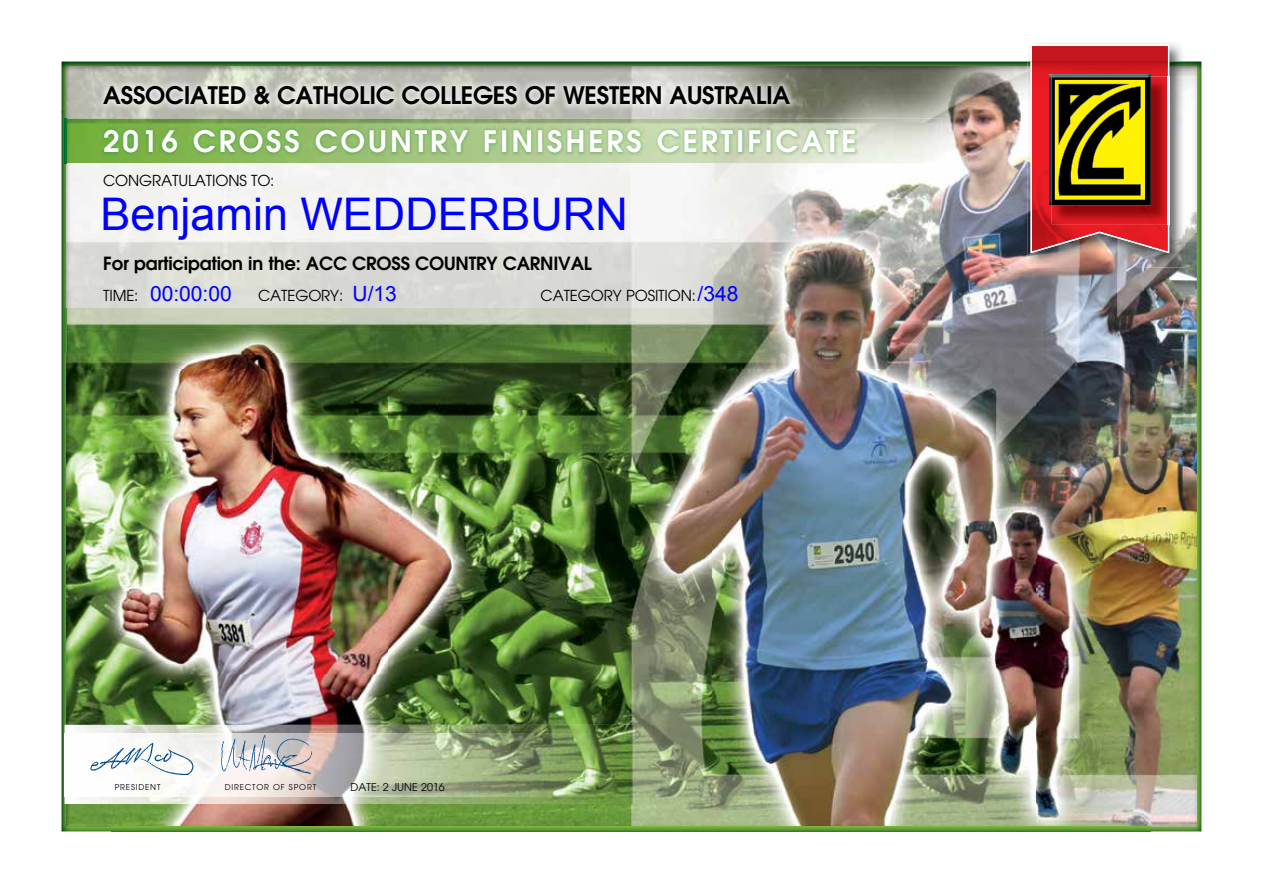
<style>
.page{position:relative;width:1263px;height:893px;background:#fff}
.page>*{position:absolute;margin:0;border:0;box-sizing:border-box;transform-origin:0 0}
.t1{font:45px "Arial";color:#00f}
.t2{font:600 29.4px "Avant Garde";letter-spacing:.1em;color:#fff}
.t3{font:600 24px "Avant Garde";letter-spacing:-.01em;color:#000}
.t4{font:21px "Arial";color:#00f}
.t5{font:600 18px "Avant Garde";letter-spacing:-.01em;color:#000}
.t6{font:15px "Avant Garde";letter-spacing:-.01em;color:#000}
.t7{font:10.65px "Avant Garde";color:#000}
.t8{font:7.95px "Avant Garde";letter-spacing:.1em;color:#000}
</style>
<div class="page">
<img style="left:113px;top:113px;width:922px;height:612px">
<img style="left:1144px;top:267px;width:5px;height:560px">
<img style="left:1035px;top:267px;width:109px;height:560px">
<img style="left:605px;top:725px;width:431px;height:102px">
<img style="left:113px;top:804px;width:492px;height:23px">
<img style="left:62px;top:62px;width:965px;height:51px">
<img style="left:1149px;top:62px;width:52px;height:769px">
<img style="left:62px;top:111px;width:51px;height:720px">
<img style="left:112px;top:827px;width:1039px;height:4px">
<img style="left:96px;top:79px;width:701px;height:32px">
<img style="left:65px;top:725px;width:570px;height:79px">
<img style="left:65px;top:733px;width:570px;height:63px">
<img style="left:65px;top:119px;width:877px;height:44px">
<img style="left:65px;top:308px;width:877px;height:44px">
<img style="left:85px;top:733px;width:109px;height:51px">
<img style="left:213px;top:725px;width:110px;height:63px">
<img style="left:101px;top:126px;width:757px;height:30px">
<img style="left:1027px;top:43px;width:158px;height:224px">
<svg style="left:1030px;top:45px;width:139px;height:17px;background:#c7282e"></svg>
<img style="left:1030px;top:62px;width:139px;height:191px">
<img style="left:1051px;top:77px;width:119px;height:147px">
<img style="left:1168px;top:77px;width:1px;height:147px">
<img style="left:1049px;top:74px;width:102px;height:132px">
<img style="left:1051px;top:77px;width:100px;height:129px">
<img style="left:1058px;top:86px;width:83px;height:110px">
<img style="left:1058px;top:84px;width:71px;height:61px">
<svg style="left:1070px;top:95px;width:10px;height:10px"></svg>
<h3 class="t3" style="left:103px;top:80px;width:689px">ASSOCIATED &amp; CATHOLIC COLLEGES OF WESTERN AUSTRALIA</h3>
<h2 class="t2" style="left:103px;top:123px;width:755px">2016 CROSS COUNTRY FINISHERS CERTIFICATE</h2>
<p class="t6" style="left:103px;top:171px;width:173px">CONGRATULATIONS TO:</p>
<h1 class="t1" style="left:100px;top:189px;width:529px">Benjamin WEDDERBURN</h1>
<p class="t5" style="left:103px;top:252px;width:490px">For participation in the: ACC CROSS COUNTRY CARNIVAL</p>
<p class="t6" style="left:103px;top:287px;width:37px">TIME:</p>
<p class="t6" style="left:258px;top:287px;width:87px">CATEGORY:</p>
<p class="t6" style="left:541px;top:287px;width:157px">CATEGORY POSITION:</p>
<h3 class="t4" style="left:150px;top:282px;width:83px">00:00:00</h3>
<h3 class="t4" style="left:352px;top:282px;width:46px">U/13</h3>
<h3 class="t4" style="left:698px;top:282px;width:42px">/348</h3>
<p class="t8" style="left:115px;top:782px;width:47px">PRESIDENT</p>
<p class="t8" style="left:225px;top:782px;width:93px">DIRECTOR OF SPORT</p>
<p class="t7" style="left:351px;top:781px;width:96px">DATE: 2 JUNE 2016</p>
</div>
